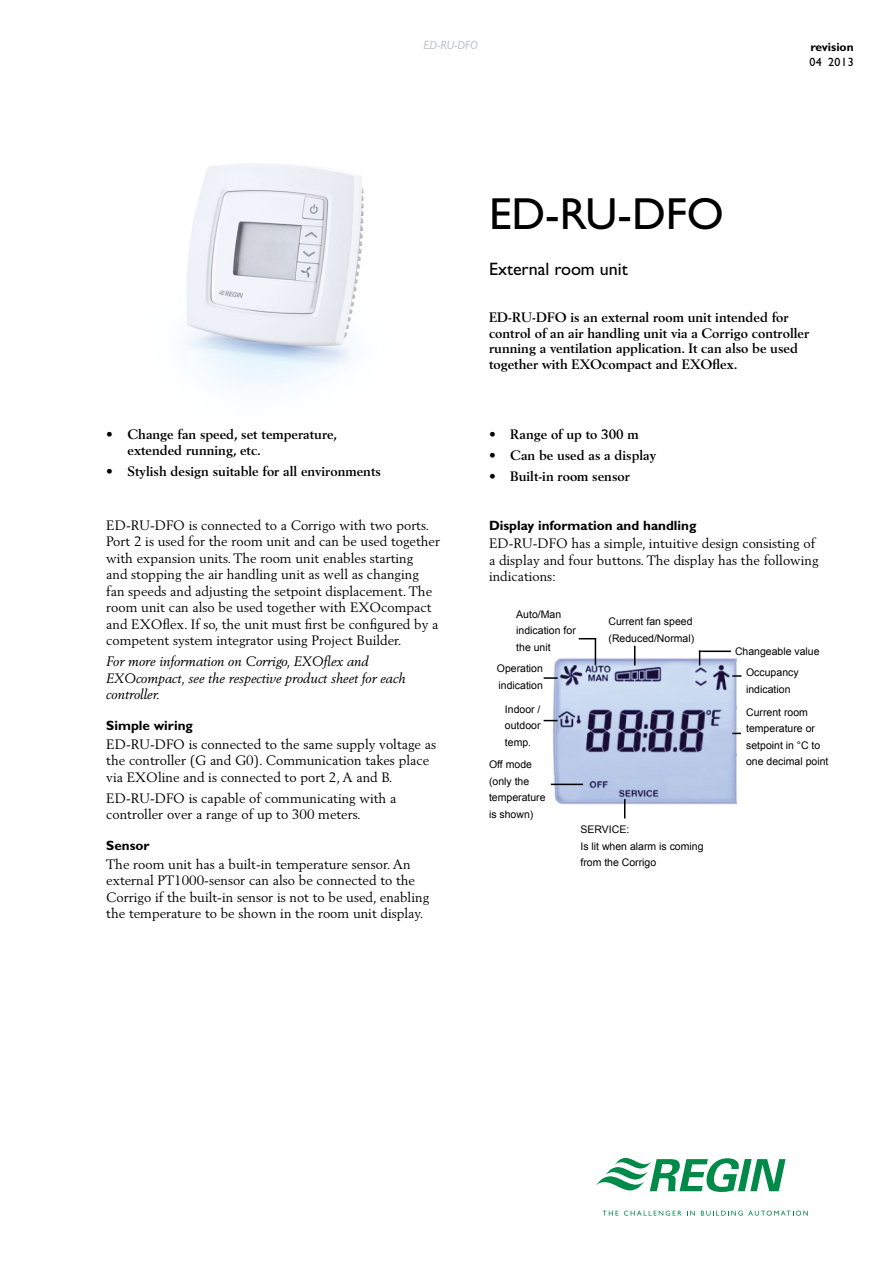
<style>
.page{position:relative;width:893px;height:1263px;background:#fff}
.page>*{position:absolute;margin:0;border:0;box-sizing:border-box;transform-origin:0 0}
.H_gill{font:45px "Gill Sans";color:#000}
.H_gill_mid{font:18px "Gill Sans";color:#000}
.body{font:13.5px/16.5px "Berling";color:#000}
.H_berling_small_bold{font:700 13.5px/15.8px "Berling";color:#000}
.body-2{font:italic 13.5px/16.5px "Berling";color:#000}
.H_gill_bold_small{font:700 13.5px "Gill Sans";color:#000}
.t1{font:italic 12px "Gill Sans";color:#c3c5c8}
.t2{font:700 12px "Gill Sans";color:#000}
.t3{font:12px "Gill Sans";letter-spacing:.045em;color:#000}
.t4{font:10.5px/16.5px "Arial";color:#000}
</style>
<div class="page">
<svg style="left:596px;top:1158px;width:190px;height:34px"></svg>
<svg style="left:602px;top:1211px;width:16px;height:4px"></svg>
<svg style="left:624px;top:1210px;width:57px;height:6px"></svg>
<svg style="left:687px;top:1211px;width:8px;height:4px"></svg>
<svg style="left:701px;top:1210px;width:107px;height:6px"></svg>
<img style="left:186px;top:163px;width:178px;height:226px">
<img style="left:552px;top:658px;width:184px;height:147px">
<svg style="left:544px;top:720px;width:14px;height:1px"></svg>
<svg style="left:732px;top:675px;width:9px;height:2px"></svg>
<svg style="left:699px;top:652px;width:1px;height:13px"></svg>
<hr style="left:551px;top:784px;width:32px;height:1px;background:#000">
<svg style="left:624px;top:799px;width:1px;height:19px"></svg>
<svg style="left:544px;top:677px;width:14px;height:2px"></svg>
<svg style="left:634px;top:646px;width:1px;height:19px"></svg>
<svg style="left:579px;top:638px;width:17px;height:27px"></svg>
<hr style="left:699px;top:650px;width:32px;height:2px;background:#000">
<p class="t1" style="left:423px;top:39px;width:56px">ED-RU-DFO</p>
<p class="t2" style="left:810px;top:40px;width:45px">revision</p>
<p class="t3" style="left:809px;top:55px;width:46px">04 2013</p>
<p class="H_berling_small_bold" style="left:127px;top:427px;width:211px;text-indent:-21px">• Change fan speed, set temperature, extended running, etc.</p>
<p class="H_berling_small_bold" style="left:106px;top:463px;width:276px">• Stylish design suitable for all environments</p>
<p class="body" style="left:106px;top:517px;width:335px">ED-RU-DFO is connected to a Corrigo with two ports.<br>Port 2 is used for the room unit and can be used together with expansion units. The room unit enables starting<br>and stopping the air handling unit as well as changing fan speeds and adjusting the setpoint displacement. The room unit can also be used together with EXOcompact and EXOflex. If so, the unit must first be configured by a competent system integrator using Project Builder.</p>
<p class="body-2" style="left:106px;top:653px;width:301px">For more information on Corrigo, EXOflex and<br>EXOcompact, see the respective product sheet for each controller.</p>
<p class="H_gill_bold_small" style="left:106px;top:718px;width:88px">Simple wiring</p>
<p class="body" style="left:106px;top:736px;width:331px">ED-RU-DFO is connected to the same supply voltage as the controller (G and G0). Communication takes place via EXOline and is connected to port 2, A and B.</p>
<p class="body" style="left:106px;top:789px;width:292px">ED-RU-DFO is capable of communicating with a controller over a range of up to 300 meters.</p>
<p class="H_gill_bold_small" style="left:106px;top:838px;width:45px">Sensor</p>
<p class="body" style="left:106px;top:856px;width:324px">The room unit has a built-in temperature sensor. An external PT1000-sensor can also be connected to the Corrigo if the built-in sensor is not to be used, enabling the temperature to be shown in the room unit display.</p>
<p class="H_gill" style="left:489px;top:188px;width:236px">ED-RU-DFO</p>
<p class="H_gill_mid" style="left:489px;top:258px;width:140px">External room unit</p>
<p class="H_berling_small_bold" style="left:489px;top:309px;width:322px">ED-RU-DFO is an external room unit intended for control of an air handling unit via a Corrigo controller running a ventilation application. It can also be used together with EXOcompact and EXOflex.</p>
<p class="H_berling_small_bold" style="left:489px;top:427px;width:151px">• Range of up to 300 m</p>
<p class="H_berling_small_bold" style="left:489px;top:447px;width:169px">• Can be used as a display</p>
<p class="H_berling_small_bold" style="left:489px;top:468px;width:143px">• Built-in room sensor</p>
<p class="H_gill_bold_small" style="left:489px;top:517px;width:209px">Display information and handling</p>
<p class="body" style="left:489px;top:535px;width:331px">ED-RU-DFO has a simple, intuitive design consisting of a display and four buttons. The display has the following indications:</p>
<p class="t4" style="left:516px;top:606px;width:61px">Auto/Man indication for the unit</p>
<p class="t4" style="left:608px;top:613px;width:87px">Current fan speed (Reduced/Normal)</p>
<p class="t4" style="left:497px;top:660px;width:48px">Operation indication</p>
<p class="t4" style="left:505px;top:701px;width:37px;text-align:justify">Indoor / outdoor temp.</p>
<p class="t4" style="left:735px;top:643px;width:86px">Changeable value</p>
<p class="t4" style="left:746px;top:664px;width:54px">Occupancy indication</p>
<p class="t4" style="left:746px;top:704px;width:76px">Current room temperature or setpoint in °C to</p>
<p class="t4" style="left:489px;top:756px;width:44px">Off mode</p>
<p class="t4" style="left:746px;top:753px;width:84px">one decimal point</p>
<p class="t4" style="left:489px;top:773px;width:58px">(only the temperature is shown)</p>
<p class="t4" style="left:580px;top:821px;width:125px">SERVICE:<br>Is lit when alarm is coming from the Corrigo</p>
</div>
